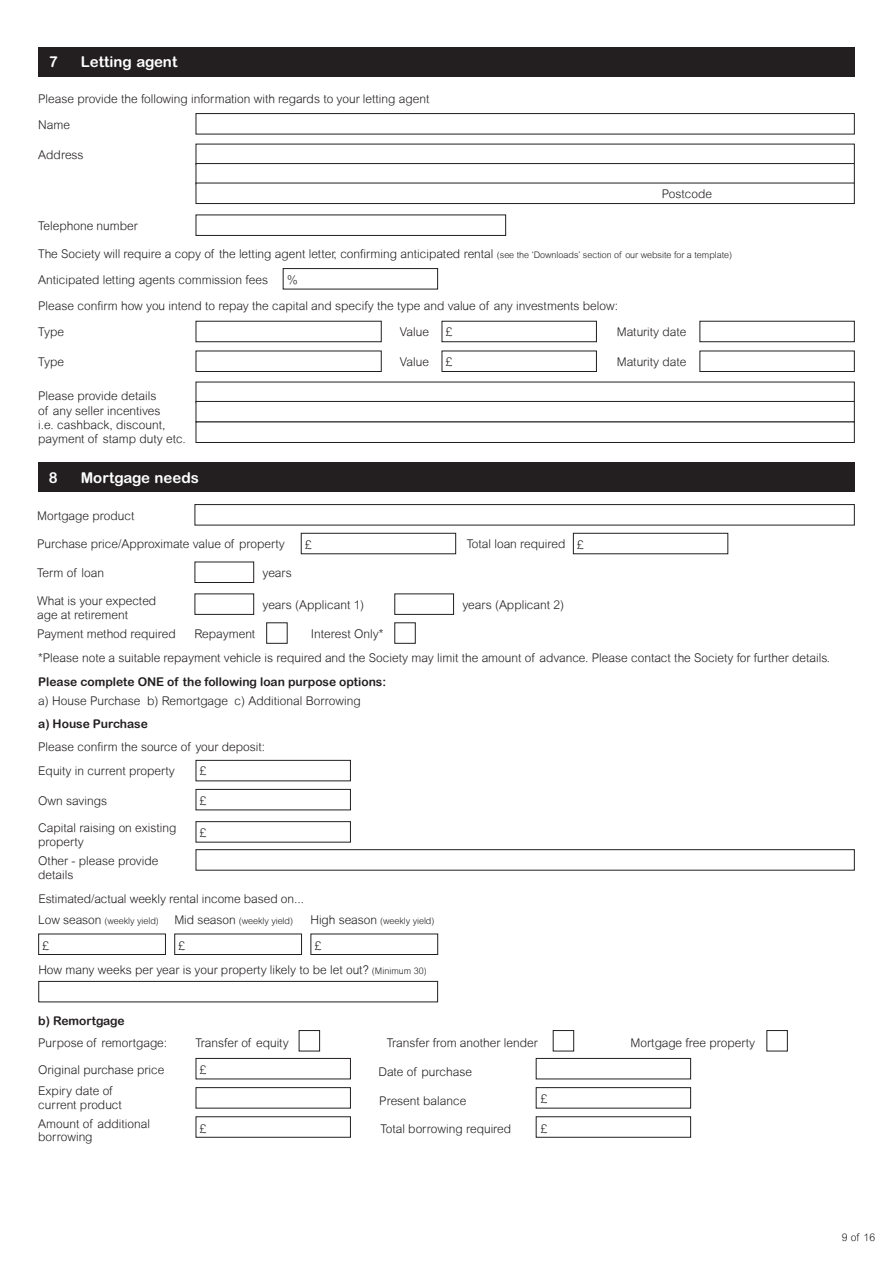
<style>
.page{position:relative;width:893px;height:1263px;background:#fff}
.page>*{position:absolute;margin:0;border:0;box-sizing:border-box;transform-origin:0 0}
.Form_Details{font:700 15px "Arial Rounded MT Std";color:#fff}
.Paragraph_Style_1{font:300 12px/14.4px "Arial Rounded MT";color:#231f20}
.Form_Details-2{font:300 12px "Arial Rounded MT";color:#231f20}
.Paragraph_Style_1-2{font:12px "Arial Rounded MT Bold";color:#231f20}
.t1{font:300 10.5px "Arial Rounded MT";color:#231f20}
.t2{font:300 9px "Arial Rounded MT";letter-spacing:-.005em;color:#231f20}
.s1{font-size:9px}
.s2{font-size:12px}
</style>
<div class="page">
<div style="left:196px;top:760px;width:155px;height:21px;border:1px solid #231f20"></div>
<div style="left:196px;top:789px;width:155px;height:21px;border:1px solid #231f20"></div>
<div style="left:196px;top:821px;width:155px;height:21px;border:1px solid #231f20"></div>
<div style="left:196px;top:849px;width:659px;height:21px;border:1px solid #231f20"></div>
<div style="left:299px;top:1030px;width:21px;height:21px;border:1px solid #231f20"></div>
<div style="left:553px;top:1030px;width:21px;height:21px;border:1px solid #231f20"></div>
<div style="left:766px;top:1030px;width:22px;height:21px;border:1px solid #231f20"></div>
<div style="left:196px;top:1058px;width:155px;height:21px;border:1px solid #231f20"></div>
<div style="left:536px;top:1058px;width:155px;height:21px;border:1px solid #231f20"></div>
<div style="left:196px;top:1087px;width:155px;height:21px;border:1px solid #231f20"></div>
<div style="left:536px;top:1087px;width:155px;height:21px;border:1px solid #231f20"></div>
<div style="left:196px;top:1116px;width:155px;height:22px;border:1px solid #231f20"></div>
<div style="left:536px;top:1116px;width:155px;height:22px;border:1px solid #231f20"></div>
<div style="left:196px;top:401px;width:659px;height:21px;border:1px solid #231f20"></div>
<div style="left:196px;top:422px;width:659px;height:21px;border:1px solid #231f20"></div>
<div style="left:196px;top:321px;width:186px;height:21px;border:1px solid #231f20"></div>
<div style="left:196px;top:351px;width:186px;height:21px;border:1px solid #231f20"></div>
<div style="left:442px;top:321px;width:155px;height:21px;border:1px solid #231f20"></div>
<div style="left:442px;top:351px;width:155px;height:21px;border:1px solid #231f20"></div>
<div style="left:699px;top:321px;width:156px;height:21px;border:1px solid #231f20"></div>
<div style="left:699px;top:351px;width:156px;height:21px;border:1px solid #231f20"></div>
<div style="left:195px;top:504px;width:660px;height:21px;border:1px solid #231f20"></div>
<div style="left:301px;top:533px;width:155px;height:21px;border:1px solid #231f20"></div>
<div style="left:573px;top:533px;width:155px;height:21px;border:1px solid #231f20"></div>
<div style="left:195px;top:562px;width:59px;height:21px;border:1px solid #231f20"></div>
<div style="left:195px;top:593px;width:59px;height:22px;border:1px solid #231f20"></div>
<div style="left:394px;top:593px;width:60px;height:22px;border:1px solid #231f20"></div>
<div style="left:266px;top:622px;width:22px;height:22px;border:1px solid #231f20"></div>
<div style="left:394px;top:622px;width:22px;height:22px;border:1px solid #231f20"></div>
<div style="left:196px;top:113px;width:659px;height:21px;border:1px solid #231f20"></div>
<div style="left:196px;top:163px;width:659px;height:21px;border:1px solid #231f20"></div>
<div style="left:196px;top:183px;width:659px;height:21px;border:1px solid #231f20"></div>
<div style="left:196px;top:215px;width:310px;height:21px;border:1px solid #231f20"></div>
<div style="left:283px;top:268px;width:155px;height:21px;border:1px solid #231f20"></div>
<div style="left:38px;top:933px;width:128px;height:22px;border:1px solid #231f20"></div>
<div style="left:174px;top:933px;width:128px;height:22px;border:1px solid #231f20"></div>
<div style="left:310px;top:933px;width:128px;height:22px;border:1px solid #231f20"></div>
<div style="left:38px;top:981px;width:400px;height:21px;border:1px solid #231f20"></div>
<div style="left:38px;top:462px;width:817px;height:30px;background:#231f20"></div>
<div style="left:38px;top:47px;width:817px;height:30px;background:#231f20"></div>
<p class="Form_Details" style="left:49px;top:53px;width:10px">7</p>
<p class="Form_Details" style="left:81px;top:53px;width:98px">Letting agent</p>
<p class="Paragraph_Style_1" style="left:38px;top:91px;width:393px">Please provide the following information with regards to your letting agent</p>
<p class="Paragraph_Style_1" style="left:38px;top:117px;width:33px">Name</p>
<p class="Paragraph_Style_1" style="left:38px;top:148px;width:47px">Address</p>
<p class="Paragraph_Style_1" style="left:662px;top:186px;width:52px">Postcode</p>
<p class="Paragraph_Style_1" style="left:38px;top:218px;width:101px">Telephone number</p>
<p class="Paragraph_Style_1" style="left:38px;top:246px;width:695px">The Society will require a copy of the letting agent letter, confirming anticipated rental <span class="s1">(see the ‘Downloads’ section of our website for a template)</span></p>
<p class="Paragraph_Style_1" style="left:38px;top:273px;width:231px">Anticipated letting agents commission fees</p>
<p class="Paragraph_Style_1" style="left:287px;top:272px;width:12px">%</p>
<p class="Paragraph_Style_1" style="left:38px;top:298px;width:581px">Please confirm how you intend to repay the capital and specify the type and value of any investments below:</p>
<p class="Paragraph_Style_1" style="left:38px;top:325px;width:27px">Type</p>
<p class="Paragraph_Style_1" style="left:38px;top:354px;width:27px">Type</p>
<p class="Paragraph_Style_1" style="left:400px;top:325px;width:31px">Value</p>
<p class="Paragraph_Style_1" style="left:400px;top:354px;width:31px">Value</p>
<p class="Paragraph_Style_1" style="left:446px;top:325px;width:8px">£</p>
<p class="Paragraph_Style_1" style="left:446px;top:354px;width:8px">£</p>
<p class="Paragraph_Style_1" style="left:617px;top:325px;width:71px">Maturity date</p>
<p class="Paragraph_Style_1" style="left:617px;top:354px;width:71px">Maturity date</p>
<p class="Paragraph_Style_1" style="left:38px;top:389px;width:149px">Please provide details<br>of any seller incentives<br>i.e. cashback, discount, payment of stamp duty etc.</p>
<p class="Form_Details" style="left:49px;top:469px;width:10px">8</p>
<p class="Form_Details" style="left:81px;top:469px;width:120px">Mortgage needs</p>
<p class="Paragraph_Style_1" style="left:37px;top:508px;width:99px">Mortgage product</p>
<p class="Paragraph_Style_1" style="left:37px;top:537px;width:249px">Purchase price/Approximate value of property</p>
<p class="Paragraph_Style_1" style="left:305px;top:538px;width:8px">£</p>
<p class="Paragraph_Style_1" style="left:467px;top:537px;width:100px">Total loan required</p>
<p class="Paragraph_Style_1" style="left:577px;top:538px;width:8px">£</p>
<p class="Paragraph_Style_1" style="left:37px;top:565px;width:68px">Term of loan</p>
<p class="Paragraph_Style_1" style="left:263px;top:565px;width:31px">years</p>
<p class="Paragraph_Style_1" style="left:37px;top:593px;width:121px">What is your expected</p>
<p class="Paragraph_Style_1" style="left:263px;top:597px;width:103px">years (Applicant 1)</p>
<p class="Paragraph_Style_1" style="left:37px;top:607px;width:92px">age at retirement</p>
<p class="Paragraph_Style_1" style="left:462px;top:597px;width:103px">years (Applicant 2)</p>
<p class="Paragraph_Style_1" style="left:37px;top:626px;width:140px">Payment method required</p>
<p class="Paragraph_Style_1" style="left:195px;top:626px;width:62px">Repayment</p>
<p class="Paragraph_Style_1" style="left:311px;top:626px;width:74px">Interest Only*</p>
<p class="Paragraph_Style_1" style="left:38px;top:651px;width:793px">*Please note a suitable repayment vehicle is required and the Society may limit the amount of advance. Please contact the Society for further details.</p>
<p class="Paragraph_Style_1-2" style="left:38px;top:675px;width:349px">Please complete ONE of the following loan purpose options:</p>
<p class="Paragraph_Style_1" style="left:38px;top:693px;width:324px">a) House Purchase b) Remortgage c) Additional Borrowing</p>
<p class="Paragraph_Style_1-2" style="left:38px;top:716px;width:111px">a) House Purchase</p>
<p class="Paragraph_Style_1" style="left:38px;top:740px;width:228px">Please confirm the source of your deposit:</p>
<p class="Paragraph_Style_1" style="left:38px;top:764px;width:138px">Equity in current property</p>
<p class="Paragraph_Style_1" style="left:200px;top:764px;width:8px">£</p>
<p class="Paragraph_Style_1" style="left:200px;top:794px;width:8px">£</p>
<p class="Paragraph_Style_1" style="left:38px;top:821px;width:140px">Capital raising on existing</p>
<p class="Paragraph_Style_1" style="left:38px;top:834px;width:47px">property</p>
<p class="Paragraph_Style_1" style="left:38px;top:794px;width:70px">Own savings</p>
<p class="Paragraph_Style_1" style="left:200px;top:825px;width:8px">£</p>
<p class="Paragraph_Style_1" style="left:38px;top:853px;width:122px">Other - please provide details</p>
<p class="Paragraph_Style_1" style="left:38px;top:892px;width:267px">Estimated/actual weekly rental income based on...</p>
<p class="t2" style="left:38px;top:915px;width:122px"><span class="s2">Low season</span> (weekly yield)</p>
<p class="t2" style="left:174px;top:915px;width:120px"><span class="s2">Mid season</span> (weekly yield)</p>
<p class="t2" style="left:310px;top:915px;width:125px"><span class="s2">High season</span> (weekly yield)</p>
<p class="Form_Details-2" style="left:38px;top:963px;width:390px">How many weeks per year is your property likely to be let out? <span class="s1">(Minimum 30)</span></p>
<p class="Paragraph_Style_1" style="left:43px;top:938px;width:8px">£</p>
<p class="Paragraph_Style_1" style="left:179px;top:938px;width:8px">£</p>
<p class="Paragraph_Style_1" style="left:315px;top:938px;width:8px">£</p>
<p class="Paragraph_Style_1-2" style="left:38px;top:1014px;width:88px">b) Remortgage</p>
<p class="Form_Details-2" style="left:38px;top:1036px;width:130px">Purpose of remortgage:</p>
<p class="Form_Details-2" style="left:196px;top:1036px;width:95px">Transfer of equity</p>
<p class="Form_Details-2" style="left:387px;top:1036px;width:152px">Transfer from another lender</p>
<p class="Form_Details-2" style="left:630px;top:1036px;width:126px">Mortgage free property</p>
<p class="Paragraph_Style_1" style="left:38px;top:1063px;width:128px">Original purchase price</p>
<p class="Paragraph_Style_1" style="left:200px;top:1063px;width:8px">£</p>
<p class="Paragraph_Style_1" style="left:378px;top:1064px;width:95px">Date of purchase</p>
<p class="Paragraph_Style_1" style="left:38px;top:1084px;width:76px">Expiry date of</p>
<p class="Paragraph_Style_1" style="left:38px;top:1097px;width:85px">current product</p>
<p class="Paragraph_Style_1" style="left:379px;top:1093px;width:89px">Present balance</p>
<p class="Paragraph_Style_1" style="left:541px;top:1092px;width:8px">£</p>
<p class="Paragraph_Style_1" style="left:38px;top:1117px;width:113px;line-height:13.5px">Amount of additional borrowing</p>
<p class="Paragraph_Style_1" style="left:200px;top:1121px;width:8px">£</p>
<p class="Paragraph_Style_1" style="left:381px;top:1121px;width:132px">Total borrowing required</p>
<p class="Paragraph_Style_1" style="left:541px;top:1121px;width:8px">£</p>
<p class="t1" style="left:842px;top:1231px;width:35px">9 of 16</p>
</div>
